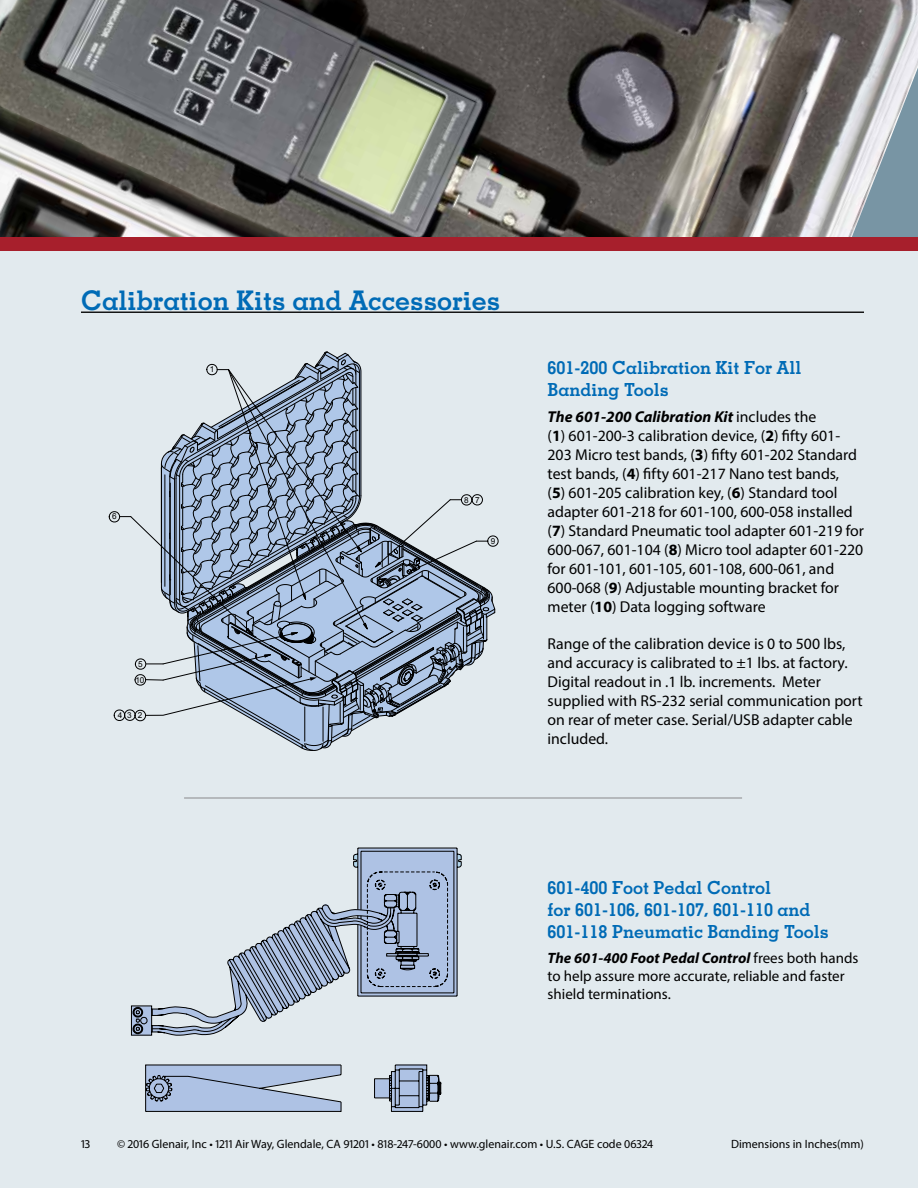
<style>
.page{position:relative;width:918px;height:1188px;background:#e2eaee}
.page>*{position:absolute;margin:0;border:0;box-sizing:border-box;transform-origin:0 0}
.t1{font:700 27px "Memphis";color:#006bb6}
.t2{font:700 18px/21.6px "Memphis";color:#006bb6}
.t3{font:15.75px/18.9px "Myriad Pro";color:#000}
.t4{font:15px/18px "Myriad Pro";color:#000}
.t5{font:12px "Myriad Pro";color:#000}
.t6{font:8.25px "Arial";color:#000}
.s1{font-weight:700;font-style:italic}
.s2{font-weight:700}
</style>
<div class="page">
<hr style="left:81px;top:312px;width:783px;height:1px;background:#000">
<svg style="left:108px;top:351px;width:391px;height:400px"></svg>
<svg style="left:353px;top:847px;width:109px;height:150px;background:#9dadc7"></svg>
<svg style="left:131px;top:891px;width:311px;height:221px"></svg>
<hr style="left:184px;top:797px;width:558px;height:2px;background:#a7a9ac">
<img style="left:0;top:0;width:918px;height:237px">
<div style="left:0;top:237px;width:918px;height:13px;background:#a71f2c"></div>
<h1 class="t1" style="left:81px;top:283px;width:421px">Calibration Kits and Accessories</h1>
<p class="t6" style="left:112px;top:511px;width:6px">6</p>
<p class="t6" style="left:138px;top:658px;width:6px">5</p>
<p class="t6" style="left:135px;top:675px;width:11px">10</p>
<p class="t6" style="left:138px;top:710px;width:6px">2</p>
<p class="t6" style="left:118px;top:710px;width:15px">4 3</p>
<p class="t6" style="left:210px;top:364px;width:6px">1</p>
<p class="t6" style="left:475px;top:494px;width:6px">7</p>
<p class="t6" style="left:464px;top:495px;width:6px">8</p>
<p class="t6" style="left:491px;top:536px;width:6px">9</p>
<p class="t2" style="left:548px;top:357px;width:255px">601-200 Calibration Kit For All<br>Banding Tools</p>
<p class="t3" style="left:548px;top:407px;width:318px"><span class="s1">The 601-200 Calibration Kit</span> includes the<br>(<span class="s2">1</span>) 601-200-3 calibration device, (<span class="s2">2</span>) fifty 601- 203 Micro test bands, (<span class="s2">3</span>) fifty 601-202 Standard test bands, (<span class="s2">4</span>) fifty 601-217 Nano test bands,<br>(<span class="s2">5</span>) 601-205 calibration key, (<span class="s2">6</span>) Standard tool adapter 601-218 for 601-100, 600-058 installed (<span class="s2">7</span>) Standard Pneumatic tool adapter 601-219 for 600-067, 601-104 (<span class="s2">8</span>) Micro tool adapter 601-220 for 601-101, 601-105, 601-108, 600-061, and 600-068 (<span class="s2">9</span>) Adjustable mounting bracket for meter (<span class="s2">10</span>) Data logging software</p>
<p class="t3" style="left:548px;top:634px;width:317px">Range of the calibration device is 0 to 500 lbs, and accuracy is calibrated to ±1 lbs. at factory.<br>Digital readout in .1 lb. increments. Meter supplied with RS-232 serial communication port on rear of meter case. Serial/USB adapter cable included.</p>
<p class="t2" style="left:548px;top:877px;width:283px">601-400 Foot Pedal Control<br>for 601-106, 601-107, 601-110 and<br>601-118 Pneumatic Banding Tools</p>
<p class="t4" style="left:548px;top:949px;width:312px"><span class="s1">The 601-400 Foot Pedal Control</span> frees both hands to help assure more accurate, reliable and faster shield terminations.</p>
<p class="t5" style="left:81px;top:1136px;width:11px">13</p>
<p class="t5" style="left:117px;top:1136px;width:538px">© 2016 Glenair, Inc • 1211 Air Way, Glendale, CA 91201 • 818-247-6000 • www.glenair.com • U.S. CAGE code 06324</p>
<p class="t5" style="left:731px;top:1136px;width:134px">Dimensions in Inches(mm)</p>
</div>
